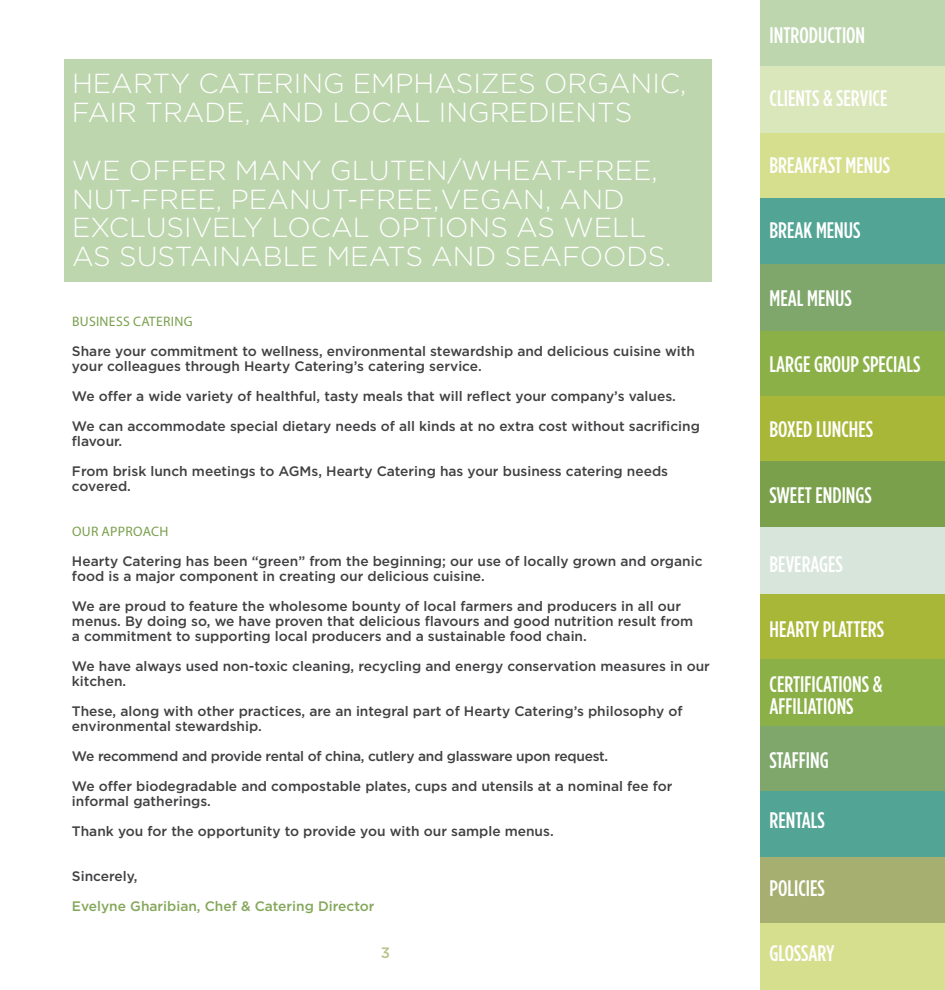
<style>
.page{position:relative;width:945px;height:990px;background:#fff}
.page>*{position:absolute;margin:0;border:0;box-sizing:border-box;transform-origin:0 0}
.t1{font:300 27.5px/28.8px "Gotham";color:#fff}
.t2{font:500 22.5px/22.5px "Gotham Condensed";color:#fff}
.t3{font:500 15px "Gotham";color:#b7c488}
.t4{font:500 13.75px/15px "Gotham";color:#414042}
.t5{font:500 13.75px/30px "Gotham";letter-spacing:-.02em;color:#414042}
.t6{font:500 13.75px "Gotham";color:#85a75b}
.t7{font:13.75px "Myriad Pro";letter-spacing:.02em;color:#7aa04d}
</style>
<div class="page">
<div style="left:761px;top:132px;width:184px;height:66px;background:#d6df8e"></div>
<div style="left:761px;top:330px;width:184px;height:66px;background:#8bb047"></div>
<div style="left:761px;top:726px;width:184px;height:66px;background:#7fa76b"></div>
<div style="left:761px;top:0;width:184px;height:67px;background:#bdd6ae"></div>
<div style="left:761px;top:198px;width:184px;height:66px;background:#52a495"></div>
<div style="left:761px;top:594px;width:184px;height:66px;background:#a8b738"></div>
<div style="left:761px;top:396px;width:184px;height:66px;background:#a8b738"></div>
<div style="left:761px;top:792px;width:184px;height:66px;background:#52a495"></div>
<div style="left:761px;top:66px;width:184px;height:67px;background:#dae7bb"></div>
<div style="left:761px;top:264px;width:184px;height:66px;background:#7fa76b"></div>
<div style="left:761px;top:660px;width:184px;height:66px;background:#8bb047"></div>
<div style="left:761px;top:462px;width:184px;height:66px;background:#7aa04c"></div>
<div style="left:761px;top:857px;width:184px;height:67px;background:#a6af70"></div>
<div style="left:761px;top:528px;width:184px;height:66px;background:#d8e5db"></div>
<div style="left:761px;top:923px;width:184px;height:67px;background:#d6df8e"></div>
<div style="left:64px;top:59px;width:648px;height:223px;background:#bdd6ae"></div>
<h1 class="t1" style="left:72px;top:69px;width:616px">HEARTY CATERING EMPHASIZES ORGANIC,<br>FAIR TRADE, AND LOCAL INGREDIENTS</h1>
<h1 class="t1" style="left:72px;top:155px;width:601px">WE OFFER MANY GLUTEN/WHEAT-FREE, NUT-FREE, PEANUT-FREE,VEGAN, AND EXCLUSIVELY LOCAL OPTIONS AS WELL AS SUSTAINABLE MEATS AND SEAFOODS.</h1>
<p class="t7" style="left:72px;top:313px;width:122px">BUSINESS CATERING</p>
<p class="t4" style="left:72px;top:343px;width:625px">Share your commitment to wellness, environmental stewardship and delicious cuisine with your colleagues through Hearty Catering’s catering service.</p>
<p class="t4" style="left:72px;top:381px;width:629px;line-height:30px">We offer a wide variety of healthful, tasty meals that will reflect your company’s values.<br>We can accommodate special dietary needs of all kinds at no extra cost without sacrificing</p>
<p class="t4" style="left:72px;top:426px;width:598px;line-height:30px">flavour.<br>From brisk lunch meetings to AGMs, Hearty Catering has your business catering needs</p>
<p class="t4" style="left:72px;top:478px;width:60px">covered.</p>
<p class="t7" style="left:72px;top:523px;width:98px">OUR APPROACH</p>
<p class="t4" style="left:72px;top:553px;width:632px">Hearty Catering has been “green” from the beginning; our use of locally grown and organic food is a major component in creating our delicious cuisine.</p>
<p class="t4" style="left:72px;top:598px;width:623px">We are proud to feature the wholesome bounty of local farmers and producers in all our menus. By doing so, we have proven that delicious flavours and good nutrition result from a commitment to supporting local producers and a sustainable food chain.</p>
<p class="t4" style="left:72px;top:658px;width:639px">We have always used non-toxic cleaning, recycling and energy conservation measures in our kitchen.</p>
<p class="t4" style="left:72px;top:703px;width:612px">These, along with other practices, are an integral part of Hearty Catering’s philosophy of environmental stewardship.</p>
<p class="t5" style="left:72px;top:741px;width:602px">We recommend and provide rental of china, cutlery and glassware upon request.<br>We offer biodegradable and compostable plates, cups and utensils at a nominal fee for</p>
<p class="t4" style="left:72px;top:786px;width:483px;line-height:30px">informal gatherings.<br>Thank you for the opportunity to provide you with our sample menus.</p>
<p class="t4" style="left:72px;top:868px;width:67px">Sincerely,</p>
<p class="t6" style="left:72px;top:897px;width:304px">Evelyne Gharibian, Chef &amp; Catering Director</p>
<p class="t3" style="left:381px;top:942px;width:11px">3</p>
<h2 class="t2" style="left:770px;top:24px;width:97px">INTRODUCTION</h2>
<h2 class="t2" style="left:770px;top:86px;width:119px">CLIENTS &amp; SERVICE</h2>
<h2 class="t2" style="left:770px;top:154px;width:122px">BREAKFAST MENUS</h2>
<h2 class="t2" style="left:770px;top:219px;width:92px">BREAK MENUS</h2>
<h2 class="t2" style="left:770px;top:286px;width:84px">MEAL MENUS</h2>
<h2 class="t2" style="left:770px;top:352px;width:152px">LARGE GROUP SPECIALS</h2>
<h2 class="t2" style="left:770px;top:417px;width:105px">BOXED LUNCHES</h2>
<h2 class="t2" style="left:770px;top:483px;width:104px">SWEET ENDINGS</h2>
<h2 class="t2" style="left:770px;top:552px;width:75px">BEVERAGES</h2>
<h2 class="t2" style="left:770px;top:617px;width:116px">HEARTY PLATTERS</h2>
<h2 class="t2" style="left:770px;top:672px;width:114px">CERTIFICATIONS &amp;<br>AFFILIATIONS</h2>
<h2 class="t2" style="left:770px;top:749px;width:61px">STAFFING</h2>
<h2 class="t2" style="left:770px;top:809px;width:57px">RENTALS</h2>
<h2 class="t2" style="left:770px;top:876px;width:57px">POLICIES</h2>
<h2 class="t2" style="left:770px;top:941px;width:66px">GLOSSARY</h2>
</div>
